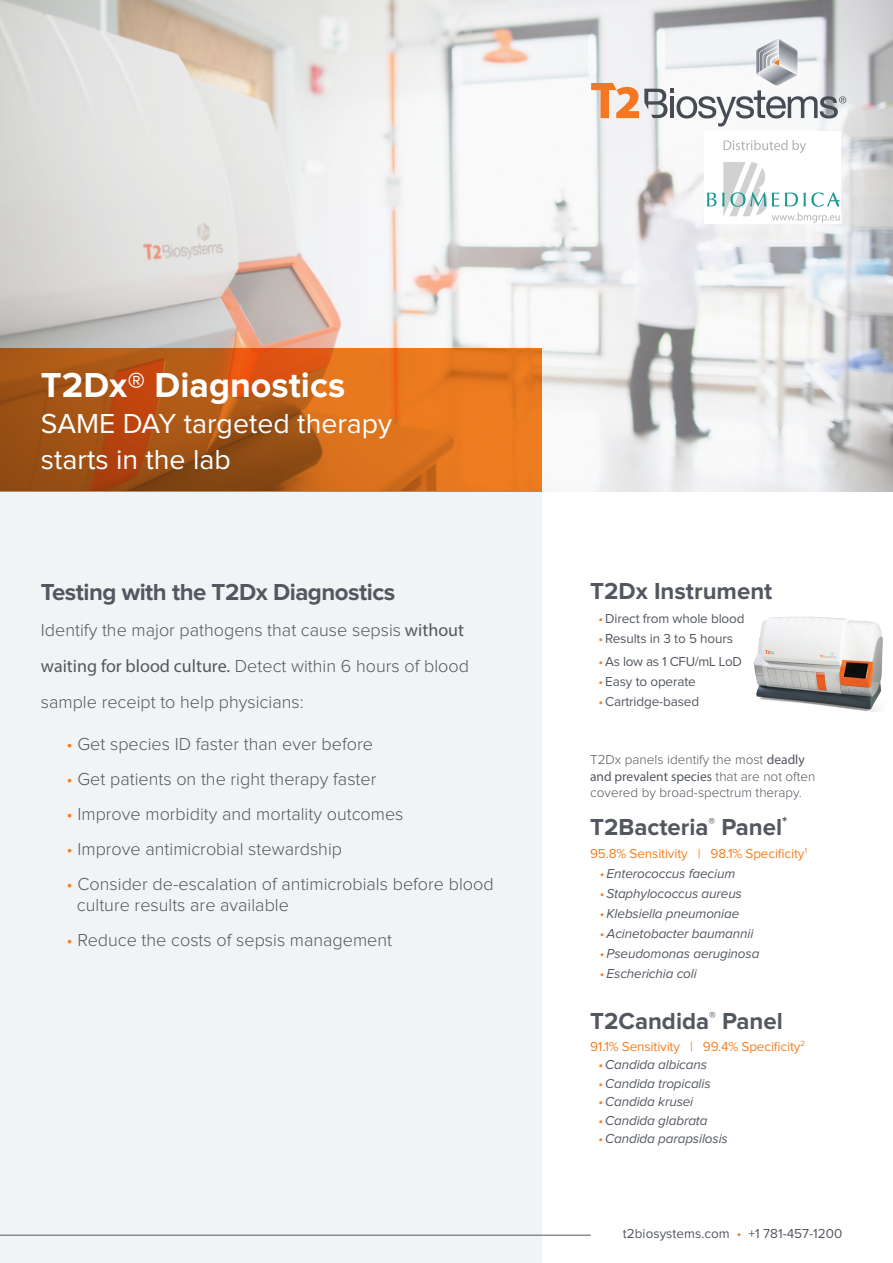
<style>
.page{position:relative;width:893px;height:1263px;background:#fff}
.page>*{position:absolute;margin:0;border:0;box-sizing:border-box;transform-origin:0 0}
.t1{font:700 36px "Proxima Nova";color:#fff}
.t2{font:28.5px/36px "Proxima Nova";color:#fff}
.Heading_1{font:700 24px "Proxima Nova";color:#535860}
.Heading_1-2{font:700 24px "Proxima Nova";letter-spacing:-.02em;color:#535860}
.t3{font:300 18px/36px "Proxima Nova";color:#535860}
.t4{font:italic 13.5px "Proxima Nova";letter-spacing:-.01em;color:#535860}
.Bullets3{font:13.5px "Proxima Nova";letter-spacing:-.01em;color:#535860}
.t5{font:300 13.5px/16.5px "Proxima Nova";color:#535860}
.t6{font:13.5px "Proxima Nova";letter-spacing:-.01em;color:#f57f21}
.Bullets{font:13.5px "Proxima Nova";letter-spacing:-.01em;color:#535860}
.s1{font-family:"Myriad Pro";font-weight:400}
.s2{color:#f57f21}
</style>
<div class="page">
<img style="left:0;top:0;width:893px;height:492px">
<div style="left:0;top:491px;width:542px;height:772px;background:#f2f3f4"></div>
<svg style="left:591px;top:39px;width:255px;height:88px"></svg>
<svg style="left:0;top:348px;width:542px;height:144px;background:#c16018"></svg>
<hr style="left:0;top:1235px;width:591px;height:1px;background:#535860">
<img style="left:754px;top:616px;width:129px;height:96px">
<img style="left:704px;top:131px;width:137px;height:93px">
<p class="t1" style="left:41px;top:365px;width:306px">T2Dx® Diagnostics</p>
<p class="t2" style="left:41px;top:406px;width:353px">SAME DAY targeted therapy starts in the lab</p>
<p class="Heading_1-2" style="left:41px;top:578px;width:356px">Testing with the T2Dx Diagnostics</p>
<p class="t3" style="left:41px;top:612px;width:430px">Identify the major pathogens that cause sepsis <span class="s1">without waiting for blood culture.</span> Detect within 6 hours of blood sample receipt to help physicians:</p>
<p class="t3" style="left:66px;top:726px;width:308px"><span class="s2">•</span> Get species ID faster than ever before</p>
<p class="t3" style="left:66px;top:761px;width:312px"><span class="s2">•</span> Get patients on the right therapy faster</p>
<p class="t3" style="left:66px;top:796px;width:339px"><span class="s2">•</span> Improve morbidity and mortality outcomes</p>
<p class="t3" style="left:66px;top:831px;width:277px"><span class="s2">•</span> Improve antimicrobial stewardship</p>
<p class="t3" style="left:77px;top:874px;width:418px;line-height:21px;text-indent:-10px"><span class="s2">•</span> Consider de-escalation of antimicrobials before blood culture results are available</p>
<p class="t3" style="left:66px;top:922px;width:327px"><span class="s2">•</span> Reduce the costs of sepsis management</p>
<p class="Heading_1" style="left:590px;top:578px;width:184px">T2Dx Instrument</p>
<p class="Bullets3" style="left:598px;top:610px;width:148px"><span class="s2">•</span> Direct from whole blood</p>
<p class="Bullets" style="left:598px;top:631px;width:136px"><span class="s2">•</span>Results in 3 to 5 hours</p>
<p class="Bullets3" style="left:598px;top:654px;width:145px"><span class="s2">•</span> As low as 1 CFU/mL LoD</p>
<p class="Bullets3" style="left:598px;top:674px;width:99px"><span class="s2">•</span>Easy to operate</p>
<p class="Bullets3" style="left:598px;top:694px;width:102px"><span class="s2">•</span>Cartridge-based</p>
<p class="t5" style="left:590px;top:752px;width:227px">T2Dx panels identify the most <span class="s1">deadly and prevalent species</span> that are not often covered by broad-spectrum therapy.</p>
<p class="Heading_1" style="left:590px;top:813px;width:199px">T2Bacteria<sup>®</sup> Panel<sup>*</sup></p>
<p class="t6" style="left:590px;top:846px;width:218px">95.8% Sensitivity | 98.1% Specificity<sup>1</sup></p>
<p class="t4" style="left:600px;top:866px;width:137px"><span class="s2">•</span>Enterococcus faecium</p>
<p class="t4" style="left:600px;top:886px;width:144px"><span class="s2">•</span>Staphylococcus aureus</p>
<p class="t4" style="left:600px;top:906px;width:141px"><span class="s2">•</span>Klebsiella pneumoniae</p>
<p class="t4" style="left:600px;top:926px;width:155px"><span class="s2">•</span>Acinetobacter baumannii</p>
<p class="t4" style="left:600px;top:946px;width:161px"><span class="s2">•</span>Pseudomonas aeruginosa</p>
<p class="t4" style="left:600px;top:966px;width:98px"><span class="s2">•</span>Escherichia coli</p>
<p class="Heading_1" style="left:590px;top:1007px;width:194px">T2Candida<sup>®</sup> Panel</p>
<p class="t6" style="left:590px;top:1039px;width:216px">91.1% Sensitivity | 99.4% Specificity<sup>2</sup></p>
<p class="t4" style="left:598px;top:1057px;width:110px"><span class="s2">•</span>Candida albicans</p>
<p class="t4" style="left:598px;top:1076px;width:114px"><span class="s2">•</span>Candida tropicalis</p>
<p class="t4" style="left:598px;top:1094px;width:96px"><span class="s2">•</span>Candida krusei</p>
<p class="t4" style="left:598px;top:1113px;width:111px"><span class="s2">•</span>Candida glabrata</p>
<p class="t4" style="left:598px;top:1131px;width:131px"><span class="s2">•</span>Candida parapsilosis</p>
<p class="Bullets3" style="left:623px;top:1226px;width:221px">t2biosystems.com <span class="s2">•</span> +1 781-457-1200</p>
</div>
